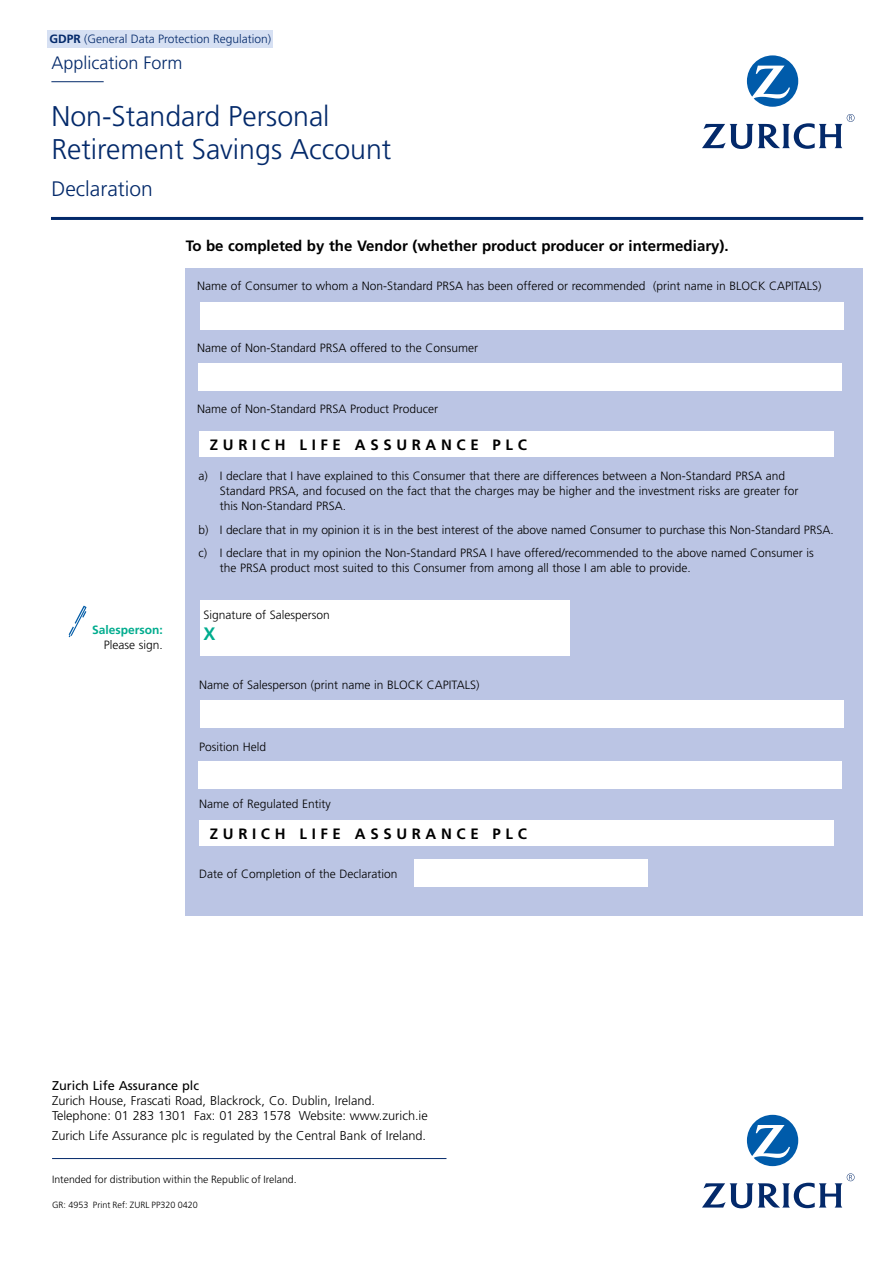
<style>
.page{position:relative;width:893px;height:1263px;background:#fff}
.page>*{position:absolute;margin:0;border:0;box-sizing:border-box;transform-origin:0 0}
.t1{font:300 28.5px/33px "Frutiger";color:#03296a}
.t2{font:300 21px "Frutiger";color:#03296a}
.t3{font:300 18px "Frutiger";color:#03296a}
.t4{font:700 18px "Frutiger";color:#00ac8e}
.t5{font:700 15px "Frutiger";color:#000}
.t6{font:700 15px "Frutiger";letter-spacing:.31em;color:#000}
.t7{font:300 12.75px/15px "Frutiger";color:#000}
.t8{font:12.75px "Frutiger";color:#000}
.t9{font:300 12px/15px "Frutiger";color:#000}
.t10{font:300 12px "Frutiger";color:#03296a}
.t11{font:700 12px "Frutiger";color:#00ac8e}
.t12{font:300 10.5px "Frutiger";color:#000}
.t13{font:300 9px "Frutiger";color:#000}
.s1{font-weight:700}
</style>
<div class="page">
<div style="left:186px;top:268px;width:677px;height:647px;background:#bbc5e4"></div>
<div style="left:48px;top:30px;width:225px;height:17px;background:#d6e0f3"></div>
<div style="left:200px;top:601px;width:370px;height:55px;background:#fff"></div>
<div style="left:199px;top:431px;width:635px;height:26px;background:#fff"></div>
<div style="left:199px;top:820px;width:635px;height:26px;background:#fff"></div>
<hr style="left:51px;top:217px;width:812px;height:3px;background:#03296a">
<hr style="left:51px;top:81px;width:53px;height:1px;background:#03296a">
<div style="left:200px;top:302px;width:643px;height:28px;background:#fff"></div>
<div style="left:200px;top:700px;width:643px;height:28px;background:#fff"></div>
<hr style="left:52px;top:1158px;width:394px;height:1px;background:#03296a">
<svg style="left:747px;top:1115px;width:51px;height:51px"></svg>
<svg style="left:702px;top:1173px;width:152px;height:35px"></svg>
<div style="left:198px;top:364px;width:644px;height:27px;background:#fff"></div>
<div style="left:198px;top:761px;width:644px;height:27px;background:#fff"></div>
<svg style="left:68px;top:605px;width:19px;height:33px"></svg>
<div style="left:414px;top:859px;width:233px;height:28px;background:#fff"></div>
<svg style="left:747px;top:55px;width:51px;height:52px"></svg>
<svg style="left:702px;top:114px;width:152px;height:35px"></svg>
<p class="t10" style="left:49px;top:32px;width:223px"><span class="s1">GDPR</span> (General Data Protection Regulation)</p>
<h3 class="t3" style="left:51px;top:52px;width:133px">Application Form</h3>
<h1 class="t1" style="left:51px;top:100px;width:341px">Non-Standard Personal<br>Retirement Savings Account</h1>
<h2 class="t2" style="left:51px;top:177px;width:103px">Declaration</h2>
<p class="t5" style="left:186px;top:237px;width:544px">To be completed by the Vendor (whether product producer or intermediary).</p>
<p class="t9" style="left:197px;top:279px;width:626px">Name of Consumer to whom a Non-Standard PRSA has been offered or recommended (print name in BLOCK CAPITALS)</p>
<p class="t9" style="left:197px;top:340px;width:283px">Name of Non-Standard PRSA offered to the Consumer</p>
<p class="t9" style="left:197px;top:402px;width:243px">Name of Non-Standard PRSA Product Producer</p>
<p class="t6" style="left:210px;top:436px;width:319px">ZURICH LIFE ASSURANCE PLC</p>
<p class="t9" style="left:220px;top:469px;width:580px;text-indent:-21px">a) I declare that I have explained to this Consumer that there are differences between a Non-Standard PRSA and<br>Standard PRSA, and focused on the fact that the charges may be higher and the investment risks are greater for this Non-Standard PRSA.</p>
<p class="t9" style="left:199px;top:518px;width:637px;line-height:23.5px">b) I declare that in my opinion it is in the best interest of the above named Consumer to purchase this Non-Standard PRSA. c) I declare that in my opinion the Non-Standard PRSA I have offered/recommended to the above named Consumer is</p>
<p class="t9" style="left:220px;top:561px;width:472px">the PRSA product most suited to this Consumer from among all those I am able to provide.</p>
<p class="t11" style="left:92px;top:623px;width:72px">Salesperson:</p>
<p class="t9" style="left:104px;top:638px;width:61px">Please sign.</p>
<p class="t9" style="left:203px;top:607px;width:128px">Signature of Salesperson</p>
<h3 class="t4" style="left:204px;top:624px;width:14px">X</h3>
<p class="t9" style="left:199px;top:677px;width:282px">Name of Salesperson (print name in BLOCK CAPITALS)</p>
<p class="t9" style="left:199px;top:739px;width:69px">Position Held</p>
<p class="t9" style="left:199px;top:796px;width:133px">Name of Regulated Entity</p>
<p class="t6" style="left:210px;top:825px;width:319px">ZURICH LIFE ASSURANCE PLC</p>
<p class="t9" style="left:199px;top:867px;width:200px">Date of Completion of the Declaration</p>
<p class="t8" style="left:52px;top:1078px;width:149px">Zurich Life Assurance plc</p>
<p class="t7" style="left:52px;top:1094px;width:377px">Zurich House, Frascati Road, Blackrock, Co. Dublin, Ireland.<br>Telephone: 01 283 1301 Fax: 01 283 1578 Website: www.zurich.ie</p>
<p class="t7" style="left:52px;top:1128px;width:375px">Zurich Life Assurance plc is regulated by the Central Bank of Ireland.</p>
<p class="t12" style="left:52px;top:1174px;width:246px">Intended for distribution within the Republic of Ireland.</p>
<p class="t13" style="left:52px;top:1199px;width:147px">GR: 4953 Print Ref: ZURL PP320 0420</p>
</div>
